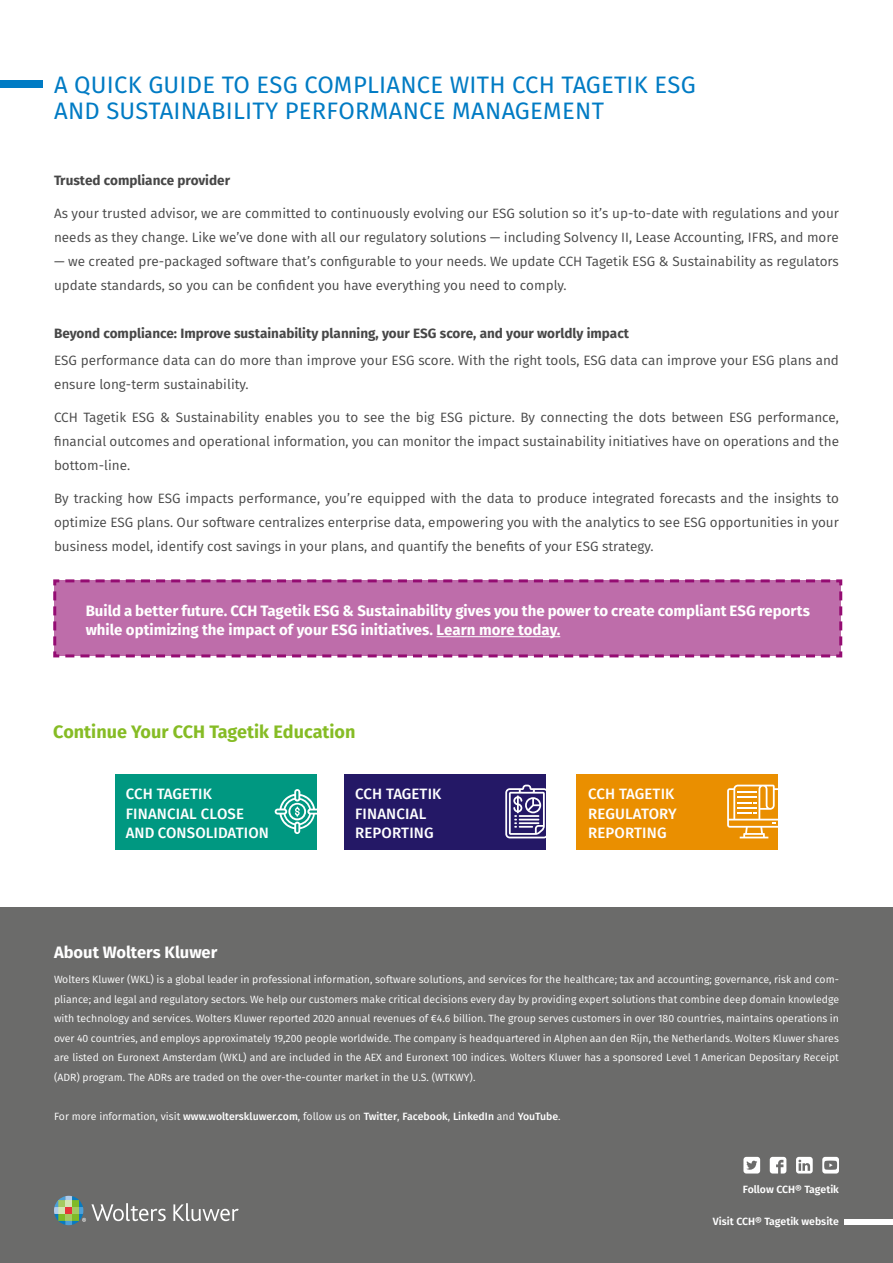
<style>
.page{position:relative;width:893px;height:1263px;background:#fff}
.page>*{position:absolute;margin:0;border:0;box-sizing:border-box;transform-origin:0 0}
.t1{font:23.85px/26px "Fira Sans";letter-spacing:.01em;color:#007bc4}
.t2{font:700 18px "Fira Sans";color:#86bc25}
.t3{font:700 16.5px "Fira Sans";color:#fff}
.t4{font:700 15px/19.5px "Fira Sans";color:#fff}
.t5{font:500 15px/19.5px "Fira Sans";letter-spacing:.01em;color:#fff}
.t6{font:13.5px/24px "Fira Sans";color:#474747}
.t7{font:700 13.5px "Fira Sans";color:#474747}
.t8{font:10.5px/19.5px "Fira Sans";color:#fff;text-align:justify}
.t9{font:500 10.5px "Fira Sans";color:#fff}
.t10{font:600 10.5px "Fira Sans";color:#fff}
.s1{font-weight:400}
</style>
<div class="page">
<div style="left:0;top:907px;width:893px;height:356px;background:#6b6b6a"></div>
<svg style="left:173px;top:1203px;width:66px;height:18px"></svg>
<svg style="left:54px;top:1196px;width:112px;height:29px"></svg>
<div style="left:0;top:81px;width:42px;height:7px;background:#007bc4"></div>
<div style="left:844px;top:1219px;width:49px;height:6px;background:#fff"></div>
<svg style="left:770px;top:1157px;width:16px;height:16px"></svg>
<svg style="left:796px;top:1157px;width:17px;height:16px"></svg>
<svg style="left:743px;top:1157px;width:17px;height:16px"></svg>
<svg style="left:822px;top:1157px;width:17px;height:16px"></svg>
<svg style="left:53px;top:579px;width:790px;height:79px;background:#bd6ca9"></svg>
<hr style="left:437px;top:636px;width:123px;height:1px;background:#fff">
<div style="left:115px;top:774px;width:201px;height:75px;background:#009881"></div>
<div style="left:344px;top:774px;width:202px;height:75px;background:#241866"></div>
<div style="left:577px;top:774px;width:201px;height:75px;background:#ea8f00"></div>
<svg style="left:727px;top:785px;width:51px;height:53px"></svg>
<svg style="left:505px;top:785px;width:41px;height:53px"></svg>
<svg style="left:275px;top:789px;width:42px;height:45px"></svg>
<h1 class="t1" style="left:54px;top:71px;width:643px">A QUICK GUIDE TO ESG COMPLIANCE WITH CCH TAGETIK ESG<br>AND SUSTAINABILITY PERFORMANCE MANAGEMENT</h1>
<p class="t7" style="left:54px;top:169px;width:178px">Trusted compliance provider</p>
<p class="t6" style="left:54px;top:201px;width:786px">As your trusted advisor, we are committed to continuously evolving our ESG solution so it’s up-to-date with regulations and your needs as they change. Like we’ve done with all our regulatory solutions — including Solvency II, Lease Accounting, IFRS, and more</p>
<p class="t6" style="left:54px;top:249px;width:786px">— we created pre-packaged software that’s configurable to your needs. We update CCH Tagetik ESG &amp; Sustainability as regulators update standards, so you can be confident you have everything you need to comply.</p>
<p class="t7" style="left:54px;top:322px;width:576px">Beyond compliance: Improve sustainability planning, your ESG score, and your worldly impact</p>
<p class="t6" style="left:54px;top:348px;width:786px">ESG performance data can do more than improve your ESG score. With the right tools, ESG data can improve your ESG plans and ensure long-term sustainability.</p>
<p class="t6" style="left:54px;top:405px;width:787px;text-align:justify">CCH Tagetik ESG &amp; Sustainability enables you to see the big ESG picture. By connecting the dots between ESG performance, financial outcomes and operational information, you can monitor the impact sustainability initiatives have on operations and the bottom-line.</p>
<p class="t6" style="left:54px;top:486px;width:786px;text-align:justify">By tracking how ESG impacts performance, you’re equipped with the data to produce integrated forecasts and the insights to optimize ESG plans. Our software centralizes enterprise data, empowering you with the analytics to see ESG opportunities in your business model, identify cost savings in your plans, and quantify the benefits of your ESG strategy.</p>
<p class="t4" style="left:86px;top:600px;width:726px">Build a better future. CCH Tagetik ESG &amp; Sustainability gives you the power to create compliant ESG reports while optimizing the impact of your ESG initiatives. Learn more today.</p>
<h2 class="t2" style="left:53px;top:716px;width:304px">Continue Your CCH Tagetik Education</h2>
<p class="t5" style="left:126px;top:783px;width:145px">CCH TAGETIK<br>FINANCIAL CLOSE<br>AND CONSOLIDATION</p>
<p class="t5" style="left:355px;top:783px;width:88px">CCH TAGETIK<br>FINANCIAL<br>REPORTING</p>
<p class="t5" style="left:588px;top:783px;width:90px">CCH TAGETIK<br>REGULATORY<br>REPORTING</p>
<p class="t3" style="left:54px;top:938px;width:165px">About Wolters Kluwer</p>
<p class="t8" style="left:54px;top:969px;width:786px">Wolters Kluwer (WKL) is a global leader in professional information, software solutions, and services for the healthcare; tax and accounting; governance, risk and com&shy;pliance; and legal and regulatory sectors. We help our customers make critical decisions every day by providing expert solutions that combine deep domain knowledge with technology and services. Wolters Kluwer reported 2020 annual revenues of €4.6 billion. The group serves customers in over 180 countries, maintains operations in over 40 countries, and employs approximately 19,200 people worldwide. The company is headquartered in Alphen aan den Rijn, the Netherlands. Wolters Kluwer shares are listed on Euronext Amsterdam (WKL) and are included in the AEX and Euronext 100 indices. Wolters Kluwer has a sponsored Level 1 American Depositary Receipt (ADR) program. The ADRs are traded on the over-the-counter market in the U.S. (WTKWY).</p>
<p class="t9" style="left:54px;top:1107px;width:508px"><span class="s1">For more information, visit</span> www.wolterskluwer.com<span class="s1">, follow us on</span> Twitter<span class="s1">,</span> Facebook<span class="s1">,</span> LinkedIn <span class="s1">and</span> YouTube<span class="s1">.</span></p>
<p class="t10" style="left:743px;top:1180px;width:98px">Follow CCH® Tagetik</p>
<p class="t10" style="left:713px;top:1213px;width:128px">Visit CCH® Tagetik website</p>
</div>
